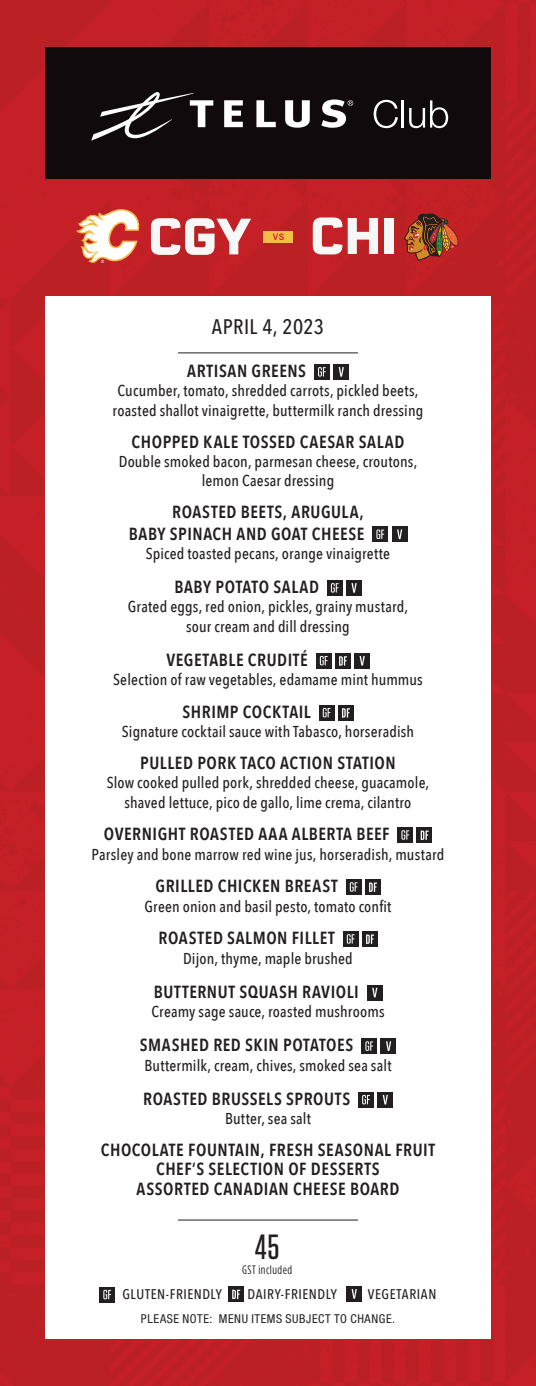
<style>
.page{position:relative;width:536px;height:1386px;background:#bf2024}
.page>*{position:absolute;margin:0;border:0;box-sizing:border-box;transform-origin:0 0}
.t1{font:700 50.05px "Erbaum";color:#f6f8f8}
.t2{font:500 35px "Tungsten";color:#231f20}
.t3{font:500 21px "Avenir Next Condensed";letter-spacing:.02em;color:#231f20}
.t4{font:600 17.5px/19.2px "Avenir Next Condensed";letter-spacing:.03em;color:#231f20;text-align:right}
.t5{font:500 15.75px/19.2px "Avenir Next Condensed";letter-spacing:.01em;color:#231f20;text-align:center}
.t6{font:500 14px "Avenir Next Condensed";letter-spacing:.035em;color:#231f20}
.t7{font:condensed 12.25px "Helvetica Neue LT Std";letter-spacing:.045em;color:#231f20}
.t8{font:12.25px "Gotham Condensed";letter-spacing:.045em;color:#231f20}
.s1{font-size:50.4px}
</style>
<div class="page">
<div style="left:45px;top:296px;width:445px;height:1043px;background:#fff"></div>
<div style="left:45px;top:47px;width:445px;height:131px;background:#110a0c"></div>
<svg style="left:224px;top:100px;width:19px;height:27px"></svg>
<svg style="left:256px;top:100px;width:20px;height:27px"></svg>
<svg style="left:285px;top:100px;width:24px;height:28px"></svg>
<svg style="left:91px;top:92px;width:122px;height:49px"></svg>
<svg style="left:373px;top:100px;width:24px;height:28px"></svg>
<hr style="left:401px;top:100px;width:3px;height:28px;background:#fff">
<svg style="left:409px;top:100px;width:39px;height:28px"></svg>
<svg style="left:321px;top:99px;width:32px;height:29px"></svg>
<div style="left:99px;top:1287px;width:16px;height:15px;background:#231f20"></div>
<svg style="left:103px;top:1290px;width:8px;height:9px"></svg>
<div style="left:228px;top:1286px;width:15px;height:16px;background:#231f20"></div>
<svg style="left:232px;top:1290px;width:8px;height:9px"></svg>
<div style="left:346px;top:1286px;width:15px;height:16px;background:#231f20"></div>
<svg style="left:351px;top:1289px;width:6px;height:10px"></svg>
<hr style="left:178px;top:1220px;width:180px;height:1px;background:#231f20">
<hr style="left:178px;top:352px;width:180px;height:1px;background:#231f20">
<div style="left:314px;top:364px;width:15px;height:15px;background:#231f20"></div>
<svg style="left:318px;top:367px;width:7px;height:10px"></svg>
<div style="left:333px;top:364px;width:15px;height:15px;background:#231f20"></div>
<svg style="left:338px;top:367px;width:6px;height:10px"></svg>
<div style="left:372px;top:527px;width:16px;height:15px;background:#231f20"></div>
<svg style="left:376px;top:530px;width:8px;height:9px"></svg>
<div style="left:392px;top:527px;width:15px;height:15px;background:#231f20"></div>
<svg style="left:397px;top:530px;width:5px;height:9px"></svg>
<div style="left:327px;top:580px;width:15px;height:15px;background:#231f20"></div>
<svg style="left:331px;top:583px;width:7px;height:10px"></svg>
<div style="left:346px;top:580px;width:15px;height:16px;background:#231f20"></div>
<svg style="left:351px;top:583px;width:5px;height:10px"></svg>
<div style="left:316px;top:653px;width:15px;height:15px;background:#231f20"></div>
<svg style="left:320px;top:656px;width:7px;height:9px"></svg>
<div style="left:335px;top:653px;width:15px;height:15px;background:#231f20"></div>
<svg style="left:339px;top:656px;width:8px;height:10px"></svg>
<div style="left:354px;top:653px;width:15px;height:15px;background:#231f20"></div>
<svg style="left:359px;top:656px;width:5px;height:10px"></svg>
<div style="left:319px;top:705px;width:15px;height:15px;background:#231f20"></div>
<svg style="left:322px;top:708px;width:8px;height:9px"></svg>
<div style="left:338px;top:705px;width:15px;height:15px;background:#231f20"></div>
<svg style="left:342px;top:708px;width:8px;height:10px"></svg>
<div style="left:397px;top:827px;width:16px;height:16px;background:#231f20"></div>
<svg style="left:401px;top:830px;width:8px;height:10px"></svg>
<div style="left:417px;top:827px;width:15px;height:16px;background:#231f20"></div>
<svg style="left:420px;top:831px;width:8px;height:9px"></svg>
<div style="left:346px;top:879px;width:15px;height:16px;background:#231f20"></div>
<svg style="left:349px;top:882px;width:8px;height:10px"></svg>
<div style="left:365px;top:879px;width:15px;height:16px;background:#231f20"></div>
<svg style="left:369px;top:883px;width:8px;height:9px"></svg>
<div style="left:343px;top:931px;width:15px;height:16px;background:#231f20"></div>
<svg style="left:346px;top:934px;width:8px;height:10px"></svg>
<div style="left:362px;top:931px;width:15px;height:16px;background:#231f20"></div>
<svg style="left:366px;top:935px;width:8px;height:9px"></svg>
<div style="left:367px;top:985px;width:15px;height:15px;background:#231f20"></div>
<svg style="left:372px;top:988px;width:5px;height:9px"></svg>
<div style="left:361px;top:1038px;width:16px;height:16px;background:#231f20"></div>
<svg style="left:365px;top:1041px;width:8px;height:10px"></svg>
<div style="left:380px;top:1039px;width:16px;height:15px;background:#231f20"></div>
<svg style="left:386px;top:1041px;width:5px;height:10px"></svg>
<div style="left:358px;top:1092px;width:15px;height:15px;background:#231f20"></div>
<svg style="left:362px;top:1095px;width:7px;height:9px"></svg>
<div style="left:377px;top:1092px;width:15px;height:15px;background:#231f20"></div>
<svg style="left:382px;top:1095px;width:6px;height:10px"></svg>
<svg style="left:76px;top:209px;width:65px;height:54px"></svg>
<div style="left:263px;top:231px;width:30px;height:12px;background:#f4bd46"></div>
<svg style="left:272px;top:233px;width:11px;height:7px"></svg>
<svg style="left:404px;top:214px;width:54px;height:47px;background:#974226"></svg>
<h1 class="t1" style="left:147px;top:200px;width:252px">CGY <span class="s1">CHI</span></h1>
<h3 class="t3" style="left:212px;top:314px;width:113px">APRIL 4, 2023</h3>
<p class="t4" style="left:187px;top:361px;width:120px">ARTISAN GREENS</p>
<p class="t5" style="left:112px;top:381px;width:312px">Cucumber, tomato, shredded carrots, pickled beets, roasted shallot vinaigrette, buttermilk ranch dressing</p>
<p class="t4" style="left:132px;top:431px;width:274px">CHOPPED KALE TOSSED CAESAR SALAD</p>
<p class="t5" style="left:119px;top:452px;width:300px">Double smoked bacon, parmesan cheese, croutons, lemon Caesar dressing</p>
<p class="t4" style="left:129px;top:500px;width:237px;line-height:21.7px">ROASTED BEETS, ARUGULA,<br>BABY SPINACH AND GOAT CHEESE</p>
<p class="t5" style="left:146px;top:544px;width:246px">Spiced toasted pecans, orange vinaigrette</p>
<p class="t4" style="left:174px;top:577px;width:146px">BABY POTATO SALAD</p>
<p class="t5" style="left:128px;top:597px;width:281px">Grated eggs, red onion, pickles, grainy mustard, sour cream and dill dressing</p>
<p class="t4" style="left:166px;top:650px;width:143px">VEGETABLE CRUDITÉ</p>
<p class="t5" style="left:113px;top:670px;width:311px">Selection of raw vegetables, edamame mint hummus</p>
<p class="t4" style="left:182px;top:702px;width:130px">SHRIMP COCKTAIL</p>
<p class="t5" style="left:122px;top:722px;width:294px">Signature cocktail sauce with Tabasco, horseradish</p>
<p class="t4" style="left:140px;top:753px;width:257px">PULLED PORK TACO ACTION STATION</p>
<p class="t5" style="left:107px;top:773px;width:324px">Slow cooked pulled pork, shredded cheese, guacamole, shaved lettuce, pico de gallo, lime crema, cilantro</p>
<p class="t4" style="left:104px;top:824px;width:287px">OVERNIGHT ROASTED AAA ALBERTA BEEF</p>
<p class="t5" style="left:91px;top:844px;width:354px">Parsley and bone marrow red wine jus, horseradish, mustard</p>
<p class="t4" style="left:155px;top:876px;width:184px">GRILLED CHICKEN BREAST</p>
<p class="t5" style="left:144px;top:896px;width:248px">Green onion and basil pesto, tomato confit</p>
<p class="t4" style="left:158px;top:928px;width:178px">ROASTED SALMON FILLET</p>
<p class="t5" style="left:183px;top:948px;width:171px">Dijon, thyme, maple brushed</p>
<p class="t4" style="left:154px;top:982px;width:206px">BUTTERNUT SQUASH RAVIOLI</p>
<p class="t5" style="left:151px;top:1002px;width:235px">Creamy sage sauce, roasted mushrooms</p>
<p class="t4" style="left:140px;top:1035px;width:215px">SMASHED RED SKIN POTATOES</p>
<p class="t5" style="left:144px;top:1056px;width:248px">Buttermilk, cream, chives, smoked sea salt</p>
<p class="t4" style="left:143px;top:1089px;width:208px">ROASTED BRUSSELS SPROUTS</p>
<p class="t5" style="left:225px;top:1109px;width:87px">Butter, sea salt</p>
<p class="t4" style="left:101px;top:1140px;width:336px;text-align:center">CHOCOLATE FOUNTAIN, FRESH SEASONAL FRUIT<br>CHEF’S SELECTION OF DESSERTS<br>ASSORTED CANADIAN CHEESE BOARD</p>
<h2 class="t2" style="left:255px;top:1229px;width:26px">45</h2>
<p class="t8" style="left:242px;top:1263px;width:52px">GST included</p>
<p class="t6" style="left:122px;top:1286px;width:101px">GLUTEN-FRIENDLY</p>
<p class="t6" style="left:247px;top:1286px;width:91px">DAIRY-FRIENDLY</p>
<p class="t6" style="left:367px;top:1286px;width:70px">VEGETARIAN</p>
<p class="t7" style="left:141px;top:1312px;width:255px">PLEASE NOTE: MENU ITEMS SUBJECT TO CHANGE.</p>
</div>
